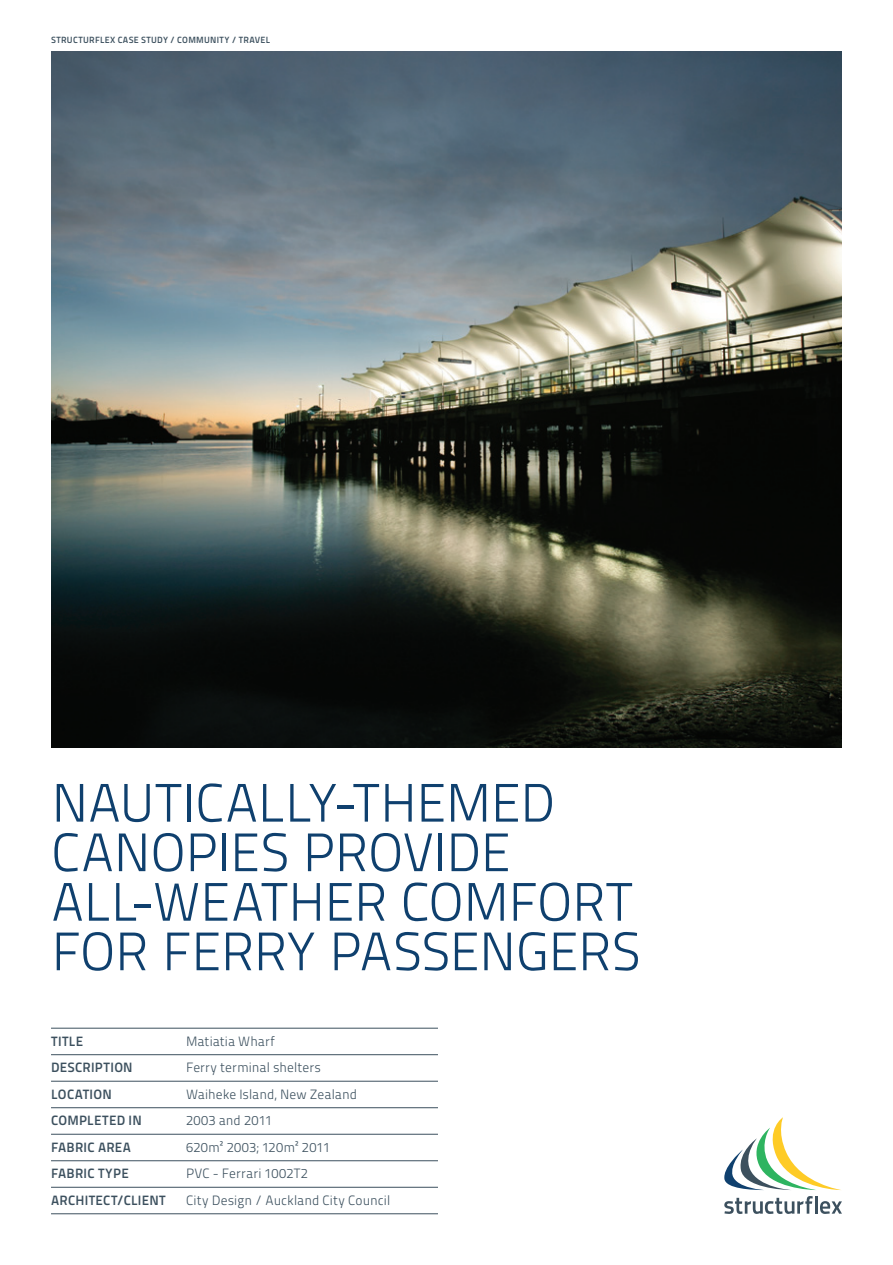
<style>
.page{position:relative;width:893px;height:1265px;background:#fff}
.page>*{position:absolute;margin:0;border:0;box-sizing:border-box;transform-origin:0 0}
.t1{font:54px/49.5px "Titillium Maps 26 L 250 wt";letter-spacing:-.01em;color:#0f406e}
.t2{font:13.5px "Titillium Maps 26 L 250 wt";letter-spacing:.005em;color:#3c505e}
.t3{font:13.5px "Titillium Maps 26 L 750 wt";letter-spacing:.02em;color:#3c505e}
.t4{font:9px "Titillium Maps 26 L 750 wt";letter-spacing:.03em;color:#3c505e}
.s1{font-family:"Titillium Maps 26 L 250 wt"}
.s2{font-family:"Titillium Maps 26 L 750 wt"}
</style>
<div class="page">
<svg style="left:724px;top:1117px;width:117px;height:73px"></svg>
<svg style="left:724px;top:1196px;width:118px;height:18px"></svg>
<img style="left:51px;top:51px;width:791px;height:696px">
<hr style="left:51px;top:1027px;width:387px;height:1px;background:#3c505e">
<hr style="left:51px;top:1054px;width:387px;height:1px;background:#3c505e">
<hr style="left:51px;top:1080px;width:387px;height:1px;background:#3c505e">
<hr style="left:51px;top:1107px;width:387px;height:1px;background:#3c505e">
<hr style="left:51px;top:1133px;width:387px;height:1px;background:#3c505e">
<hr style="left:51px;top:1160px;width:387px;height:1px;background:#3c505e">
<hr style="left:51px;top:1186px;width:387px;height:1px;background:#3c505e">
<hr style="left:51px;top:1213px;width:387px;height:1px;background:#3c505e">
<p class="t4" style="left:51px;top:32px;width:145px">STRUCTURFLEX CASE STUDY / COMMU</p>
<p class="t4" style="left:210px;top:32px;width:56px">NITY / TRAVEL</p>
<h1 class="t1" style="left:51px;top:775px;width:591px">Nautically-themed canopies provide all-weather comfort for ferry passengers</h1>
<p class="t3" style="left:51px;top:1030px;width:34px">TITLE</p>
<p class="t2" style="left:186px;top:1031px;width:90px">Matiatia Wharf</p>
<p class="t3" style="left:51px;top:1057px;width:113px">DESCRIPTION <span class="s1">F</span></p>
<p class="t2" style="left:193px;top:1057px;width:129px">erry terminal shelters</p>
<p class="t3" style="left:51px;top:1083px;width:62px">LOCATION</p>
<p class="t2" style="left:186px;top:1084px;width:172px">Waiheke Island, New Zealand</p>
<p class="t3" style="left:51px;top:1110px;width:90px">COMPLETED IN</p>
<p class="t2" style="left:186px;top:1110px;width:88px">2003 and 2011</p>
<p class="t3" style="left:51px;top:1136px;width:81px">FABRIC AREA</p>
<p class="t2" style="left:186px;top:1137px;width:146px">620m² 2003; 120m² 2011</p>
<p class="t3" style="left:51px;top:1163px;width:99px">FABRIC TYPE <span class="s1">PVC</span></p>
<p class="t2" style="left:213px;top:1163px;width:97px">- Ferrari 1002T2</p>
<p class="t3" style="left:51px;top:1189px;width:80px">ARCHITECT/CLIE</p>
<p class="t2" style="left:149px;top:1190px;width:242px"><span class="s2">NT</span> City Design / Auckland City Council</p>
</div>
